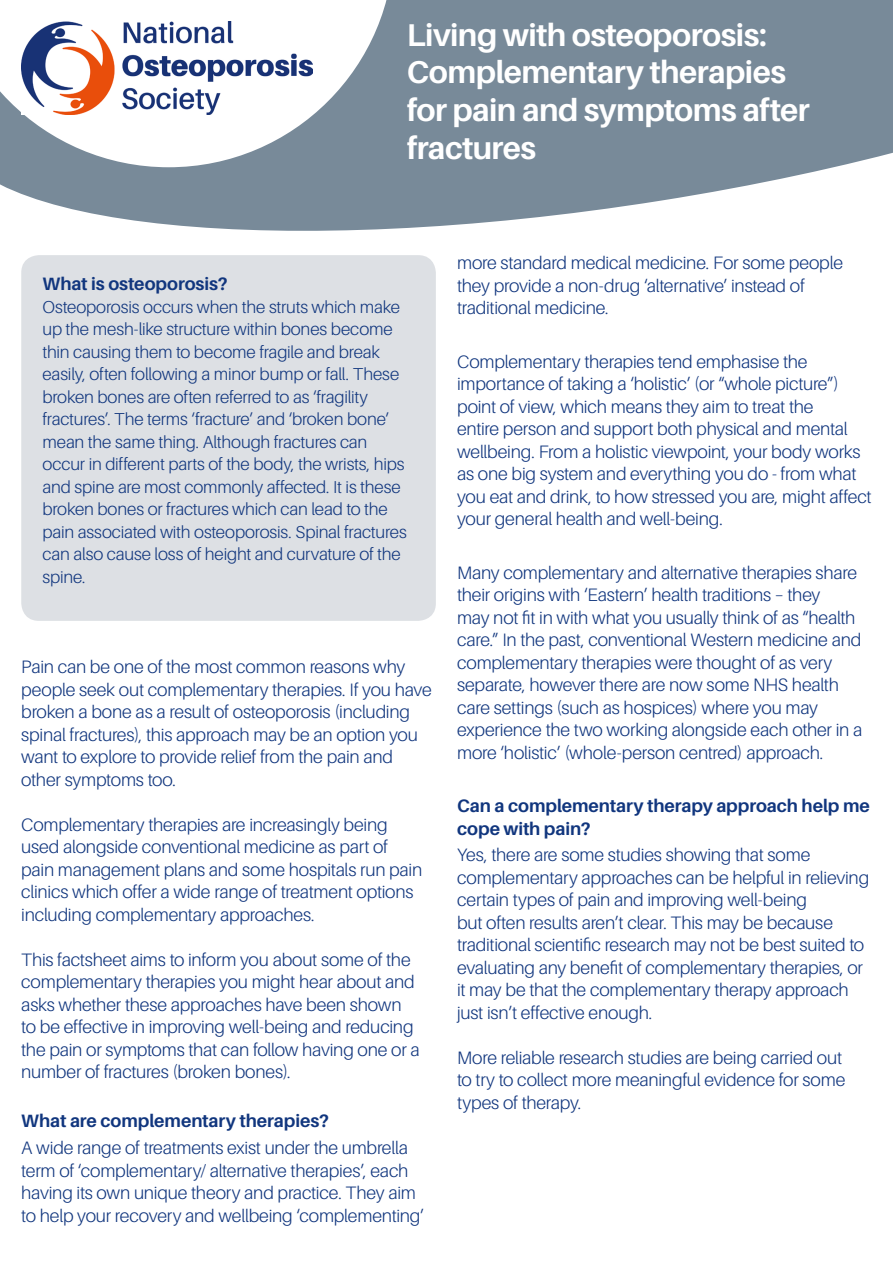
<style>
.page{position:relative;width:893px;height:1263px;background:#fff}
.page>*{position:absolute;margin:0;border:0;box-sizing:border-box;transform-origin:0 0}
.heading{font:700 31.5px/37.8px "Aileron";letter-spacing:-.02em;color:#fff}
.body_text{font:300 18px/22.5px "Aileron";letter-spacing:-.01em;color:#11367e}
.sub_heading{font:700 18px/22.5px "Aileron";letter-spacing:-.005em;color:#11367e}
.t1{font:300 17.25px/22.5px "Aileron";letter-spacing:-.01em;color:#11367e}
</style>
<div class="page">
<div style="left:21px;top:255px;width:415px;height:366px;background:#dde0e4;border-radius:18px"></div>
<svg style="left:0;top:0;width:893px;height:260px;fill:#788a99"></svg>
<svg style="left:0;top:0;width:394px;height:167px"></svg>
<img style="left:21px;top:21px;width:291px;height:93px">
<p class="heading" style="left:407px;top:16px;width:405px">Living with osteoporosis:<br>Complementary therapies for pain and symptoms after fractures</p>
<p class="sub_heading" style="left:43px;top:273px;width:187px">What is osteoporosis?</p>
<p class="t1" style="left:43px;top:296px;width:366px">Osteoporosis occurs when the struts which make up the mesh-like structure within bones become thin causing them to become fragile and break easily, often following a minor bump or fall. These broken bones are often referred to as ‘fragility fractures’. The terms ‘fracture’ and ‘broken bone’ mean the same thing. Although fractures can occur in different parts of the body, the wrists, hips and spine are most commonly affected. It is these broken bones or fractures which can lead to the pain associated with osteoporosis. Spinal fractures can also cause loss of height and curvature of the spine.</p>
<p class="body_text" style="left:21px;top:656px;width:412px">Pain can be one of the most common reasons why people seek out complementary therapies. If you have broken a bone as a result of osteoporosis (including spinal fractures), this approach may be an option you want to explore to provide relief from the pain and other symptoms too.</p>
<p class="body_text" style="left:21px;top:813px;width:402px">Complementary therapies are increasingly being used alongside conventional medicine as part of pain management plans and some hospitals run pain clinics which offer a wide range of treatment options including complementary approaches.</p>
<p class="body_text" style="left:21px;top:948px;width:400px">This factsheet aims to inform you about some of the complementary therapies you might hear about and asks whether these approaches have been shown to be effective in improving well-being and reducing the pain or symptoms that can follow having one or a number of fractures (broken bones).</p>
<p class="sub_heading" style="left:21px;top:1110px;width:309px">What are complementary therapies?</p>
<p class="body_text" style="left:21px;top:1137px;width:404px">A wide range of treatments exist under the umbrella term of ‘complementary/ alternative therapies’, each having its own unique theory and practice. They aim to help your recovery and wellbeing ‘complementing’</p>
<p class="body_text" style="left:457px;top:252px;width:387px">more standard medical medicine. For some people they provide a non-drug ‘alternative’ instead of traditional medicine.</p>
<p class="body_text" style="left:457px;top:350px;width:416px">Complementary therapies tend emphasise the importance of taking a ‘holistic’ (or “whole picture”) point of view, which means they aim to treat the<br>entire person and support both physical and mental wellbeing. From a holistic viewpoint, your body works as one big system and everything you do - from what you eat and drink, to how stressed you are, might affect your general health and well-being.</p>
<p class="body_text" style="left:457px;top:561px;width:407px">Many complementary and alternative therapies share their origins with ‘Eastern’ health traditions – they<br>may not fit in with what you usually think of as “health care.” In the past, conventional Western medicine and complementary therapies were thought of as very separate, however there are now some NHS health care settings (such as hospices) where you may experience the two working alongside each other in a more ‘holistic’ (whole-person centred) approach.</p>
<p class="sub_heading" style="left:457px;top:795px;width:414px">Can a complementary therapy approach help me cope with pain?</p>
<p class="body_text" style="left:457px;top:844px;width:414px">Yes, there are some studies showing that some complementary approaches can be helpful in relieving certain types of pain and improving well-being<br>but often results aren’t clear. This may be because traditional scientific research may not be best suited to evaluating any benefit of complementary therapies, or it may be that the complementary therapy approach just isn’t effective enough.</p>
<p class="body_text" style="left:457px;top:1046px;width:390px">More reliable research studies are being carried out to try to collect more meaningful evidence for some types of therapy.</p>
</div>
